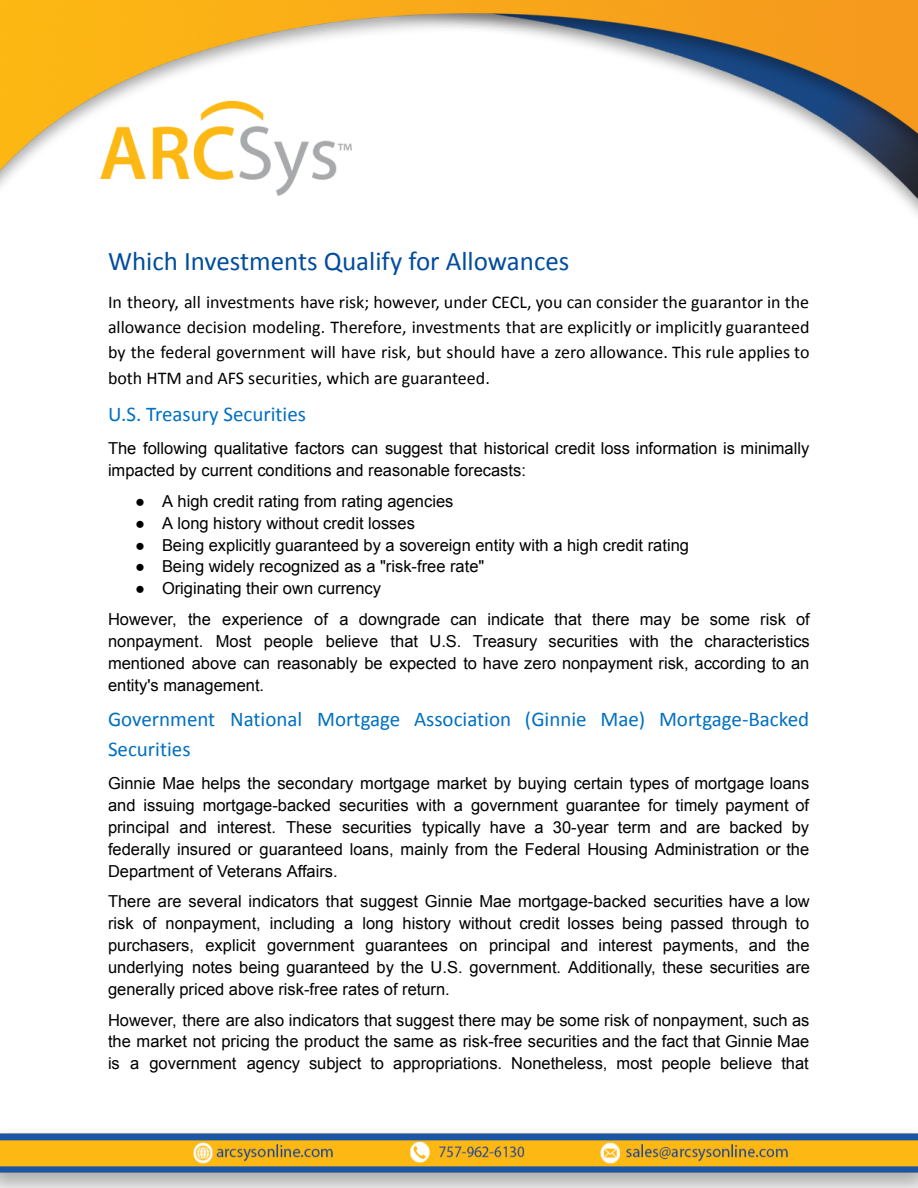
<style>
.page{position:relative;width:918px;height:1188px;background:#fff}
.page>*{position:absolute;margin:0;border:0;box-sizing:border-box;transform-origin:0 0}
.t1{font:27px "Calibri";color:#004c9e}
.t2{font:21px/29.5px "Calibri";color:#0070c0}
.t3{font:18px/25.2px "Calibri";color:#000;text-align:justify}
.t4{font:16.5px/21.8px "Arial";color:#000;text-align:justify}
</style>
<div class="page">
<img style="left:0;top:1133px;width:918px;height:55px">
<img style="left:0;top:0;width:918px;height:215px">
<h1 class="t1" style="left:108px;top:249px;width:463px">Which Investments Qualify for Allowances</h1>
<p class="t3" style="left:108px;top:291px;width:703px">In theory, all investments have risk; however, under CECL, you can consider the guarantor in the allowance decision modeling. Therefore, investments that are explicitly or implicitly guaranteed by the federal government will have risk, but should have a zero allowance. This rule applies to both HTM and AFS securities, which are guaranteed.</p>
<p class="t2" style="left:108px;top:401px;width:200px">U.S. Treasury Securities</p>
<p class="t4" style="left:108px;top:438px;width:703px">The following qualitative factors can suggest that historical credit loss information is minimally impacted by current conditions and reasonable forecasts:</p>
<p class="t4" style="left:135px;top:490px;width:320px">● A high credit rating from rating agencies</p>
<p class="t4" style="left:135px;top:512px;width:281px">● A long history without credit losses</p>
<p class="t4" style="left:135px;top:534px;width:556px">● Being explicitly guaranteed by a sovereign entity with a high credit rating</p>
<p class="t4" style="left:135px;top:556px;width:351px">● Being widely recognized as a "risk-free rate"</p>
<p class="t4" style="left:108px;top:573px;width:703px;line-height:30.8px;text-indent:27px">● Originating their own currency<br>However, the experience of a downgrade can indicate that there may be some risk of</p>
<p class="t4" style="left:108px;top:630px;width:703px">nonpayment. Most people believe that U.S. Treasury securities with the characteristics mentioned above can reasonably be expected to have zero nonpayment risk, according to an entity's management.</p>
<p class="t2" style="left:108px;top:706px;width:703px">Government National Mortgage Association (Ginnie Mae) Mortgage-Backed<br>Securities</p>
<p class="t4" style="left:108px;top:773px;width:703px">Ginnie Mae helps the secondary mortgage market by buying certain types of mortgage loans and issuing mortgage-backed securities with a government guarantee for timely payment of principal and interest. These securities typically have a 30-year term and are backed by federally insured or guaranteed loans, mainly from the Federal Housing Administration or the Department of Veterans Affairs.</p>
<p class="t4" style="left:108px;top:891px;width:704px">There are several indicators that suggest Ginnie Mae mortgage-backed securities have a low risk of nonpayment, including a long history without credit losses being passed through to purchasers, explicit government guarantees on principal and interest payments, and the underlying notes being guaranteed by the U.S. government. Additionally, these securities are generally priced above risk-free rates of return.</p>
<p class="t4" style="left:108px;top:1009px;width:703px">However, there are also indicators that suggest there may be some risk of nonpayment, such as the market not pricing the product the same as risk-free securities and the fact that Ginnie Mae is a government agency subject to appropriations. Nonetheless, most people believe that</p>
</div>
